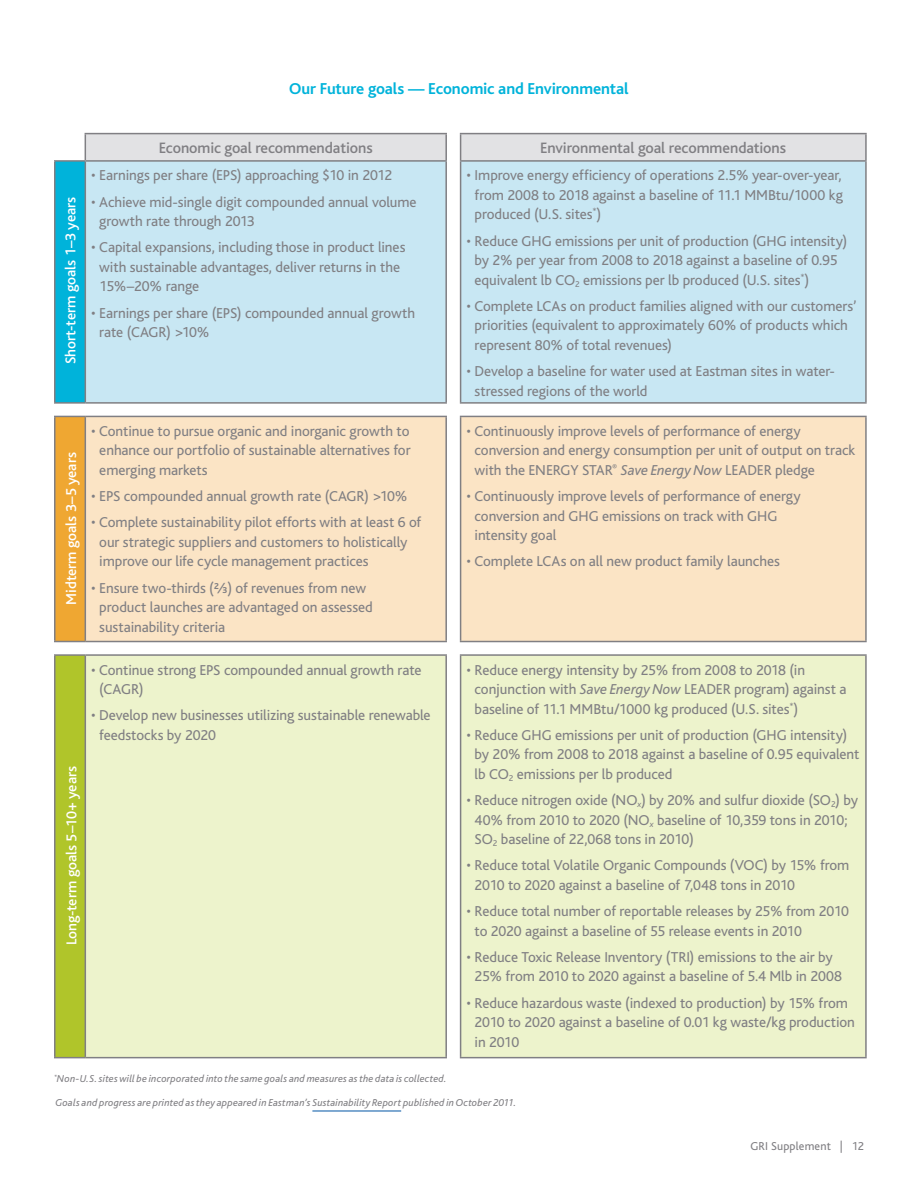
<style>
.page{position:relative;width:918px;height:1188px;background:#fff}
.page>*{position:absolute;margin:0;border:0;box-sizing:border-box;transform-origin:0 0}
.t1{font:700 16.5px "Bliss";letter-spacing:-.005em;color:#00b3da}
.t2{font:500 15.75px "Bliss";letter-spacing:-.005em;color:#807f83}
.t3{font:15px/19.5px "Bliss";letter-spacing:-.005em;color:#807f83}
.t4{font:500 15px "Bliss";letter-spacing:-.005em;color:#fff}
.t5{font:12px "Bliss";letter-spacing:.015em;color:#807f83}
.t6{font:italic 10.5px "Bliss";letter-spacing:.01em;color:#807f83}
.s1{font-family:"Bliss Fractions"}
.s2{font-style:italic}
</style>
<div class="page">
<div style="left:55px;top:161px;width:30px;height:242px;background:#00b3da"></div>
<div style="left:86px;top:161px;width:779px;height:242px;background:#c8e7f3"></div>
<div style="left:55px;top:416px;width:30px;height:226px;background:#efa732"></div>
<div style="left:86px;top:416px;width:779px;height:226px;background:#fbe4c5"></div>
<div style="left:55px;top:655px;width:30px;height:403px;background:#b0c52a"></div>
<div style="left:86px;top:655px;width:779px;height:403px;background:#edf3cc"></div>
<hr style="left:85px;top:133px;width:362px;height:1px;background:#807f83">
<hr style="left:460px;top:133px;width:407px;height:1px;background:#807f83">
<hr style="left:54px;top:1057px;width:31px;height:1px;background:#807f83">
<hr style="left:85px;top:1057px;width:362px;height:1px;background:#807f83">
<hr style="left:460px;top:1057px;width:407px;height:1px;background:#807f83">
<hr style="left:54px;top:160px;width:31px;height:2px;background:#807f83">
<hr style="left:85px;top:160px;width:362px;height:2px;background:#807f83">
<hr style="left:460px;top:160px;width:407px;height:2px;background:#807f83">
<hr style="left:54px;top:162px;width:2px;height:240px;background:#807f83">
<hr style="left:54px;top:417px;width:2px;height:224px;background:#807f83">
<hr style="left:54px;top:656px;width:2px;height:401px;background:#807f83">
<hr style="left:85px;top:162px;width:1px;height:240px;background:#807f83">
<hr style="left:85px;top:417px;width:1px;height:224px;background:#807f83">
<hr style="left:85px;top:656px;width:1px;height:401px;background:#807f83">
<hr style="left:865px;top:162px;width:2px;height:240px;background:#807f83">
<hr style="left:865px;top:417px;width:2px;height:224px;background:#807f83">
<hr style="left:865px;top:656px;width:2px;height:401px;background:#807f83">
<hr style="left:865px;top:134px;width:2px;height:26px;background:#807f83">
<hr style="left:85px;top:402px;width:362px;height:2px;background:#807f83">
<hr style="left:460px;top:402px;width:407px;height:2px;background:#807f83">
<hr style="left:85px;top:416px;width:362px;height:1px;background:#807f83">
<hr style="left:460px;top:416px;width:407px;height:1px;background:#807f83">
<hr style="left:54px;top:402px;width:31px;height:2px;background:#807f83">
<hr style="left:54px;top:416px;width:31px;height:1px;background:#807f83">
<hr style="left:54px;top:641px;width:31px;height:1px;background:#807f83">
<hr style="left:54px;top:654px;width:31px;height:2px;background:#807f83">
<hr style="left:85px;top:641px;width:362px;height:1px;background:#807f83">
<hr style="left:460px;top:641px;width:407px;height:1px;background:#807f83">
<hr style="left:85px;top:654px;width:362px;height:2px;background:#807f83">
<hr style="left:460px;top:654px;width:407px;height:2px;background:#807f83">
<hr style="left:460px;top:162px;width:1px;height:240px;background:#807f83">
<hr style="left:460px;top:417px;width:1px;height:224px;background:#807f83">
<hr style="left:460px;top:656px;width:1px;height:401px;background:#807f83">
<svg style="left:85px;top:134px;width:781px;height:27px;background:#dddddf"></svg>
<hr style="left:445px;top:134px;width:2px;height:26px;background:#807f83">
<hr style="left:445px;top:162px;width:2px;height:240px;background:#807f83">
<hr style="left:445px;top:417px;width:2px;height:224px;background:#807f83">
<hr style="left:445px;top:656px;width:2px;height:401px;background:#807f83">
<hr style="left:312px;top:1111px;width:89px;height:1px;background:#0055a4">
<p class="t1" style="left:289px;top:80px;width:341px">Our Future goals — Economic and Environmental</p>
<p class="t4" style="left:63px;top:364px;width:169px;rotate:-90deg">Short-term goals 1–3 years</p>
<p class="t4" style="left:63px;top:605px;width:154px;rotate:-90deg">Midterm goals 3–5 years</p>
<p class="t4" style="left:64px;top:945px;width:181px;rotate:-90deg">Long-term goals 5–10+ years</p>
<p class="t2" style="left:159px;top:140px;width:215px">Economic goal recommendations</p>
<p class="t2" style="left:540px;top:140px;width:247px">Environmental goal recommendations</p>
<p class="t3" style="left:91px;top:166px;width:302px">• Earnings per share (EPS) approaching $10 in 2012</p>
<p class="t3" style="left:99px;top:192px;width:319px;text-indent:-8px">• Achieve mid-single digit compounded annual volume growth rate through 2013</p>
<p class="t3" style="left:99px;top:238px;width:308px;text-indent:-8px">• Capital expansions, including those in product lines with sustainable advantages, deliver returns in the<br>15%–20% range</p>
<p class="t3" style="left:99px;top:303px;width:317px;text-indent:-8px">• Earnings per share (EPS) compounded annual growth rate (CAGR) &gt;10%</p>
<p class="t3" style="left:475px;top:166px;width:370px;text-align:justify;text-indent:-8px">• Improve energy efficiency of operations 2.5% year-over-year, from 2008 to 2018 against a baseline of 11.1 MMBtu/1000 kg produced (U.S. sites<sup>*</sup>)</p>
<p class="t3" style="left:475px;top:231px;width:374px;text-indent:-8px">• Reduce GHG emissions per unit of production (GHG intensity) by 2% per year from 2008 to 2018 against a baseline of 0.95 equivalent lb CO<sub>2</sub> emissions per lb produced (U.S. sites<sup>*</sup>)</p>
<p class="t3" style="left:475px;top:297px;width:384px;text-indent:-8px">• Complete LCAs on product families aligned with our customers’ priorities (equivalent to approximately 60% of products which represent 80% of total revenues)</p>
<p class="t3" style="left:475px;top:362px;width:362px;text-indent:-8px">• Develop a baseline for water used at Eastman sites in water&shy;stressed regions of the world</p>
<p class="t3" style="left:99px;top:422px;width:313px;text-align:justify;text-indent:-8px">• Continue to pursue organic and inorganic growth to enhance our portfolio of sustainable alternatives for emerging markets</p>
<p class="t3" style="left:91px;top:487px;width:318px">• EPS compounded annual growth rate (CAGR) &gt;10%</p>
<p class="t3" style="left:99px;top:513px;width:323px;text-indent:-8px">• Complete sustainability pilot efforts with at least 6 of our strategic suppliers and customers to holistically improve our life cycle management practices</p>
<p class="t3" style="left:99px;top:578px;width:275px;text-indent:-8px">• Ensure two-thirds (<span class="s1">2/3</span>) of revenues from new product launches are advantaged on assessed sustainability criteria</p>
<p class="t3" style="left:99px;top:660px;width:324px;text-indent:-8px">• Continue strong EPS compounded annual growth rate (CAGR)</p>
<p class="t3" style="left:99px;top:706px;width:333px;text-indent:-8px">• Develop new businesses utilizing sustainable renewable feedstocks by 2020</p>
<p class="t3" style="left:475px;top:422px;width:382px;text-indent:-8px">• Continuously improve levels of performance of energy conversion and energy consumption per unit of output on track with the ENERGY STAR<sup>®</sup> <span class="s2">Save Energy Now</span> LEADER pledge</p>
<p class="t3" style="left:475px;top:487px;width:328px;text-indent:-8px">• Continuously improve levels of performance of energy conversion and GHG emissions on track with GHG intensity goal</p>
<p class="t3" style="left:467px;top:552px;width:315px">• Complete LCAs on all new product family launches</p>
<p class="t3" style="left:475px;top:660px;width:374px;text-indent:-8px">• Reduce energy intensity by 25% from 2008 to 2018 (in conjunction with <span class="s2">Save Energy Now</span> LEADER program) against a baseline of 11.1 MMBtu/1000 kg produced (U.S. sites<sup>*</sup>)</p>
<p class="t3" style="left:475px;top:725px;width:387px;text-indent:-8px">• Reduce GHG emissions per unit of production (GHG intensity) by 20% from 2008 to 2018 against a baseline of 0.95 equivalent lb CO<sub>2</sub> emissions per lb produced</p>
<p class="t3" style="left:475px;top:791px;width:385px;text-indent:-8px">• Reduce nitrogen oxide (NO<sub>x</sub>) by 20% and sulfur dioxide (SO<sub>2</sub>) by<br>40% from 2010 to 2020 (NO<sub>x</sub> baseline of 10,359 tons in 2010;<br>SO<sub>2</sub> baseline of 22,068 tons in 2010)</p>
<p class="t3" style="left:475px;top:856px;width:376px;text-indent:-8px">• Reduce total Volatile Organic Compounds (VOC) by 15% from<br>2010 to 2020 against a baseline of 7,048 tons in 2010</p>
<p class="t3" style="left:475px;top:902px;width:376px;text-indent:-8px">• Reduce total number of reportable releases by 25% from 2010 to 2020 against a baseline of 55 release events in 2010</p>
<p class="t3" style="left:475px;top:947px;width:369px;text-indent:-8px">• Reduce Toxic Release Inventory (TRI) emissions to the air by<br>25% from 2010 to 2020 against a baseline of 5.4 Mlb in 2008</p>
<p class="t3" style="left:475px;top:993px;width:382px;text-indent:-8px">• Reduce hazardous waste (indexed to production) by 15% from<br>2010 to 2020 against a baseline of 0.01 kg waste/kg production in 2010</p>
<p class="t6" style="left:54px;top:1073px;width:394px"><sup>*</sup>Non-U.S. sites will be incorporated into the same goals and measures as the data is collected.</p>
<p class="t6" style="left:56px;top:1098px;width:463px">Goals and progress are printed as they appeared in Eastman’s Sustainability Report published in October 2011.</p>
<p class="t5" style="left:750px;top:1140px;width:115px">GRI Supplement | 12</p>
</div>
